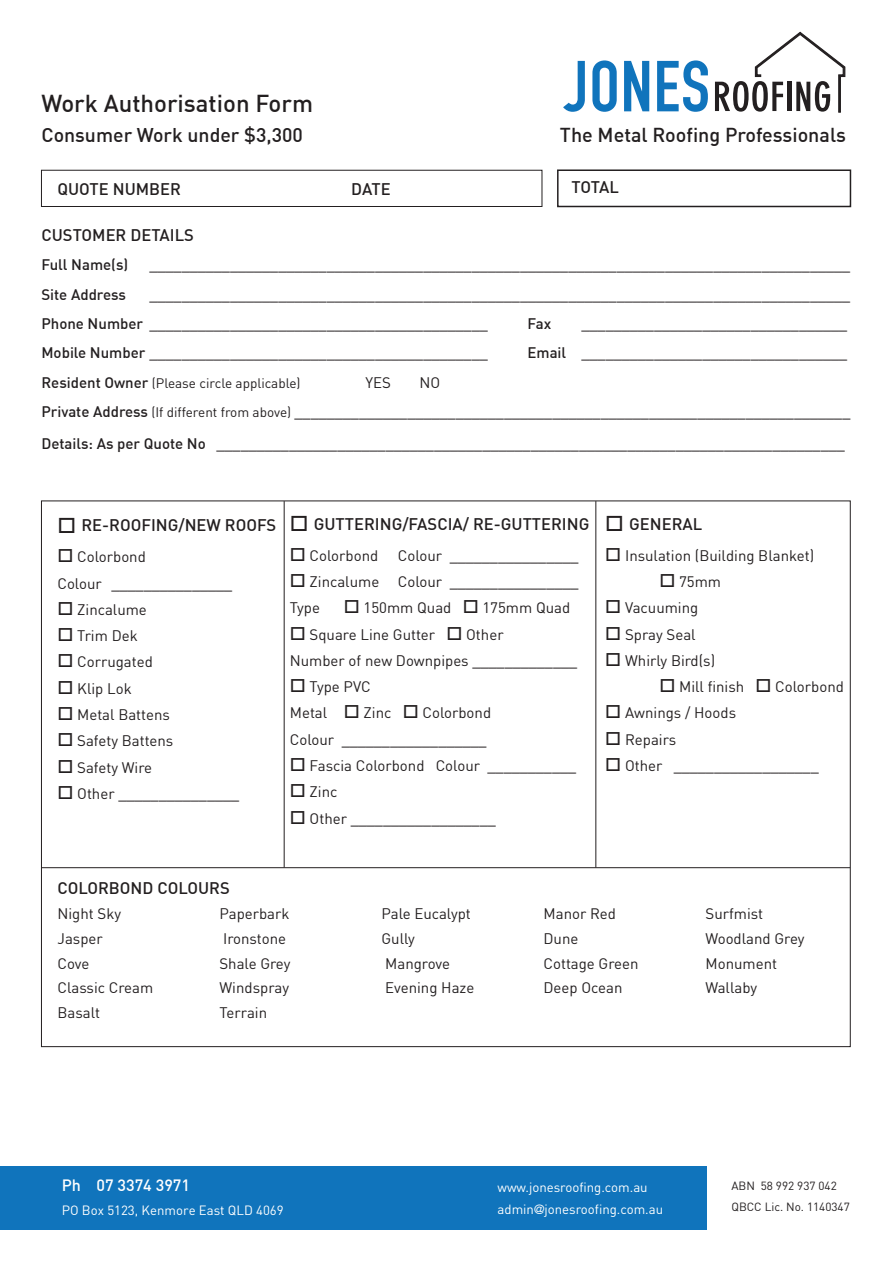
<style>
.page{position:relative;width:893px;height:1263px;background:#fff}
.page>*{position:absolute;margin:0;border:0;box-sizing:border-box;transform-origin:0 0}
.t1{font:70.8px "DIN Engschrift";letter-spacing:.02em;color:#1074bc}
.t2{font:500 24px "DIN";color:#231f20}
.t3{font:500 19.8px "DIN";color:#231f20}
.t4{font:500 19.5px "DIN";color:#231f20}
.t5{font:500 16.5px "DIN";color:#231f20}
.t6{font:500 16.05px "DIN";color:#fff}
.t7{font:15px "DIN";color:#231f20}
.t8{font:500 15px "DIN";color:#231f20}
.t9{font:13.5px "DIN";color:#231f20}
.t10{font:13.2px "DIN";color:#fff}
.t11{font:11.7px/20.5px "DIN";color:#231f20}
.s1{font-weight:500}
.s2{font-weight:500;font-size:15px}
.s3{font-size:13.5px}
.s4{font-family:"Helvetica 57";font-stretch:condensed}
</style>
<div class="page">
<svg style="left:715px;top:31px;width:131px;height:82px"></svg>
<div style="left:0;top:1166px;width:707px;height:64px;background:#1074bc"></div>
<div style="left:41px;top:170px;width:501px;height:37px;border:1px solid #231f20"></div>
<div style="left:557px;top:169px;width:294px;height:38px;border:2px solid #231f20"></div>
<hr style="left:41px;top:867px;width:809px;height:1px;background:#231f20">
<hr style="left:284px;top:501px;width:1px;height:366px;background:#231f20">
<hr style="left:596px;top:501px;width:1px;height:366px;background:#231f20">
<p class="t2" style="left:41px;top:88px;width:273px">Work Authorisation Form</p>
<p class="t4" style="left:41px;top:122px;width:263px">Consumer Work under $3,300</p>
<p class="t1" style="left:565px;top:45px;width:147px">JONES</p>
<p class="t3" style="left:560px;top:122px;width:288px">The Metal Roofing Professionals</p>
<p class="t1" style="left:565px;top:80px;width:147px">JONES</p>
<p class="t5" style="left:57px;top:178px;width:125px">QUOTE NUMBER</p>
<p class="t5" style="left:351px;top:178px;width:41px">DATE</p>
<p class="t5" style="left:572px;top:177px;width:49px">TOTAL</p>
<p class="t5" style="left:41px;top:225px;width:154px">CUSTOMER DETAILS</p>
<p class="t8" style="left:41px;top:255px;width:88px">Full Name(s)</p>
<p class="t7" style="left:149px;top:256px;width:702px">_______________________________________________________________________________________</p>
<p class="t8" style="left:41px;top:285px;width:86px">Site Address</p>
<p class="t7" style="left:149px;top:285px;width:702px">_______________________________________________________________________________________</p>
<p class="t7" style="left:41px;top:314px;width:448px"><span class="s1">Phone Number</span> __________________________________________</p>
<p class="t8" style="left:527px;top:314px;width:25px">Fax</p>
<p class="t7" style="left:581px;top:314px;width:267px">_________________________________</p>
<p class="t7" style="left:41px;top:343px;width:448px"><span class="s1">Mobile Number</span> __________________________________________</p>
<p class="t7" style="left:527px;top:343px;width:321px"><span class="s1">Email</span> _________________________________</p>
<p class="t9" style="left:41px;top:374px;width:261px"><span class="s2">Resident Owner</span> (Please circle applicable)</p>
<p class="t7" style="left:365px;top:373px;width:27px">YES</p>
<p class="t7" style="left:419px;top:373px;width:22px">NO</p>
<p class="t7" style="left:41px;top:402px;width:810px"><span class="s1">Private Address</span> <span class="s3">(If different from above)</span> _____________________________________________________________________</p>
<p class="t7" style="left:41px;top:434px;width:805px"><span class="s1">Details: As per Quote No</span> ______________________________________________________________________________</p>
<p class="t5" style="left:57px;top:515px;width:220px">□ RE-ROOFING/NEW ROOFS</p>
<p class="t7" style="left:57px;top:547px;width:90px">□ Colorbond</p>
<p class="t7" style="left:57px;top:574px;width:176px">Colour _______________</p>
<p class="t7" style="left:57px;top:600px;width:91px">□ Zincalume</p>
<p class="t7" style="left:57px;top:626px;width:82px">□ Trim Dek</p>
<p class="t7" style="left:57px;top:653px;width:97px">□ Corrugated</p>
<p class="t7" style="left:57px;top:679px;width:76px">□ Klip Lok</p>
<p class="t7" style="left:57px;top:705px;width:114px">□ Metal Battens</p>
<p class="t7" style="left:57px;top:732px;width:117px">□ Safety Battens</p>
<p class="t7" style="left:57px;top:758px;width:96px">□ Safety Wire</p>
<p class="t7" style="left:57px;top:784px;width:183px">□ Other _______________</p>
<p class="t5" style="left:290px;top:513px;width:301px">□ GUTTERING/FASCIA/ RE-GUTTERING</p>
<p class="t7" style="left:290px;top:546px;width:90px">□ Colorbond</p>
<p class="t7" style="left:398px;top:546px;width:182px">Colour ________________</p>
<p class="t7" style="left:290px;top:572px;width:290px">□ Zincalume Colour ________________</p>
<p class="t7" style="left:290px;top:598px;width:32px">Type</p>
<p class="t7" style="left:344px;top:598px;width:228px">□ 150mm Quad □ 175mm Quad</p>
<p class="t7" style="left:290px;top:625px;width:215px">□ Square Line Gutter □ Other</p>
<p class="t7" style="left:290px;top:651px;width:289px">Number of new Downpipes _____________</p>
<p class="t7" style="left:290px;top:677px;width:82px">□ Type PVC</p>
<p class="t7" style="left:290px;top:704px;width:203px">Metal □ Zinc □ Colorbond</p>
<p class="t7" style="left:290px;top:730px;width:198px">Colour __________________</p>
<p class="t7" style="left:290px;top:756px;width:288px">□ Fascia Colorbond Colour ___________</p>
<p class="t7" style="left:290px;top:783px;width:49px">□ Zinc</p>
<p class="t7" style="left:290px;top:809px;width:207px">□ Other __________________</p>
<p class="t5" style="left:605px;top:513px;width:99px">□ GENERAL</p>
<p class="t7" style="left:605px;top:546px;width:210px">□ Insulation (Building Blanket)</p>
<p class="t7" style="left:659px;top:572px;width:63px">□ 75mm</p>
<p class="t7" style="left:605px;top:598px;width:95px">□ Vacuuming</p>
<p class="t7" style="left:605px;top:625px;width:92px">□ Spray Seal</p>
<p class="t7" style="left:605px;top:651px;width:111px">□ Whirly Bird(s)</p>
<p class="t7" style="left:659px;top:677px;width:186px">□ Mill finish □ Colorbond</p>
<p class="t7" style="left:605px;top:704px;width:132px">□ Awnings / Hoods</p>
<p class="t7" style="left:605px;top:730px;width:73px">□ Repairs</p>
<p class="t7" style="left:605px;top:756px;width:215px">□ Other __________________</p>
<p class="t5" style="left:57px;top:878px;width:174px">COLORBOND COLOURS</p>
<p class="t7" style="left:57px;top:904px;width:65px">Night Sky</p>
<p class="t7" style="left:219px;top:904px;width:72px">Paperbark</p>
<p class="t7" style="left:381px;top:904px;width:91px">Pale Eucalypt</p>
<p class="t7" style="left:543px;top:904px;width:74px">Manor Red</p>
<p class="t7" style="left:705px;top:904px;width:59px">Surfmist</p>
<p class="t7" style="left:57px;top:929px;width:47px">Jasper</p>
<p class="t7" style="left:223px;top:929px;width:64px">Ironstone</p>
<p class="t7" style="left:381px;top:929px;width:35px">Gully</p>
<p class="t7" style="left:543px;top:929px;width:36px">Dune</p>
<p class="t7" style="left:705px;top:929px;width:101px">Woodland Grey</p>
<p class="t7" style="left:57px;top:954px;width:33px">Cove</p>
<p class="t7" style="left:219px;top:954px;width:72px">Shale Grey</p>
<p class="t7" style="left:385px;top:954px;width:66px">Mangrove</p>
<p class="t7" style="left:543px;top:954px;width:96px">Cottage Green</p>
<p class="t7" style="left:705px;top:954px;width:73px">Monument</p>
<p class="t7" style="left:57px;top:978px;width:97px">Classic Cream</p>
<p class="t7" style="left:219px;top:978px;width:71px">Windspray</p>
<p class="t7" style="left:385px;top:978px;width:91px">Evening Haze</p>
<p class="t7" style="left:543px;top:978px;width:81px">Deep Ocean</p>
<p class="t7" style="left:705px;top:978px;width:53px">Wallaby</p>
<p class="t7" style="left:57px;top:1003px;width:44px">Basalt</p>
<p class="t7" style="left:219px;top:1003px;width:49px">Terrain</p>
<p class="t6" style="left:62px;top:1175px;width:130px">Ph 07 3374 3971</p>
<p class="t10" style="left:62px;top:1201px;width:223px">PO Box 5123, Kenmore East QLD 4069</p>
<p class="t10" style="left:498px;top:1178px;width:152px">www.jonesroofing.com.au</p>
<p class="t10" style="left:498px;top:1201px;width:167px">admin<span class="s4">@</span>jonesroofing.com.au</p>
<p class="t11" style="left:731px;top:1175px;width:120px">ABN 58 992 937 042<br>QBCC Lic. No. 1140347</p>
</div>
